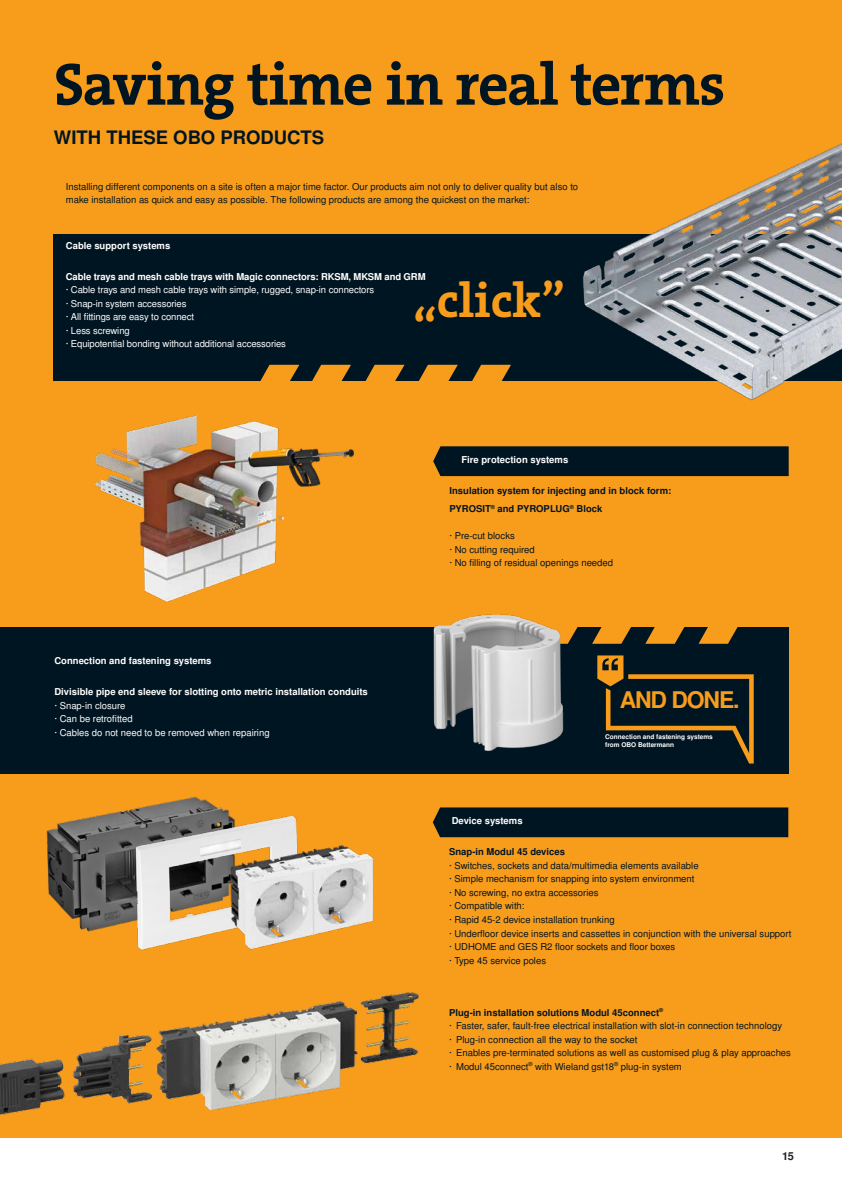
<style>
.page{position:relative;width:842px;height:1191px;background:#fff}
.page>*{position:absolute;margin:0;border:0;box-sizing:border-box;transform-origin:0 0}
.t1{font:700 60px "The Serif B W7";letter-spacing:-.025em;color:#001522}
.t2{font:700 49px "The Serif B W7";color:#f89c1c}
.t3{font:700 23px "Nimbus San LOT";letter-spacing:-.05em;color:#f89c1c}
.t4{font:700 18.5px "Nimbus San LOT";color:#001522}
.t5{font:700 11px "Nimbus San LOT";color:#231f20}
.t6{font:9.5px/13.5px "Nimbus San LOT";color:#001522}
.t7{font:9.5px/13.5px "Nimbus San LOT";letter-spacing:-.01em;color:#fff}
.t8{font:700 9.5px "Nimbus San LOT";color:#fff}
.t9{font:700 9.5px/18px "Nimbus San LOT";color:#001522}
.t10{font:700 6.5px/7.8px "Nimbus San LOT";color:#fff}
.s1{font-weight:700}
</style>
<div class="page">
<div style="left:0;top:0;width:842px;height:1137px;background:#f89c1c"></div>
<img style="left:0;top:992px;width:419px;height:146px">
<img style="left:28px;top:773px;width:70px;height:159px">
<img style="left:98px;top:773px;width:235px;height:229px">
<img style="left:194px;top:795px;width:213px;height:213px">
<div style="left:0;top:627px;width:789px;height:146px;background:#001522"></div>
<div style="left:53px;top:235px;width:789px;height:146px;background:#001522"></div>
<img style="left:566px;top:143px;width:276px;height:258px">
<div style="left:433px;top:446px;width:356px;height:30px;background:#001522"></div>
<svg style="left:698px;top:627px;width:40px;height:17px"></svg>
<svg style="left:645px;top:627px;width:40px;height:17px"></svg>
<svg style="left:592px;top:627px;width:39px;height:17px"></svg>
<svg style="left:472px;top:365px;width:39px;height:16px"></svg>
<svg style="left:419px;top:365px;width:39px;height:16px"></svg>
<svg style="left:365px;top:365px;width:40px;height:16px"></svg>
<svg style="left:312px;top:365px;width:39px;height:16px"></svg>
<svg style="left:260px;top:365px;width:39px;height:16px"></svg>
<svg style="left:597px;top:655px;width:157px;height:108px"></svg>
<img style="left:95px;top:415px;width:259px;height:187px">
<div style="left:433px;top:807px;width:355px;height:30px;background:#001522"></div>
<img style="left:433px;top:614px;width:145px;height:137px">
<h1 class="t1" style="left:54px;top:45px;width:673px">Saving time in real terms</h1>
<h3 class="t4" style="left:54px;top:126px;width:272px">WITH THESE OBO PRODUCTS</h3>
<p class="t6" style="left:66px;top:180px;width:514px;line-height:13px">Installing different components on a site is often a major time factor. Our products aim not only to deliver quality but also to make installation as quick and easy as possible. The following products are among the quickest on the market:</p>
<p class="t8" style="left:66px;top:240px;width:106px">Cable support systems</p>
<p class="t8" style="left:66px;top:271px;width:361px">Cable trays and mesh cable trays with Magic connectors: RKSM, MKSM and GRM</p>
<p class="t7" style="left:66px;top:283px;width:310px">· Cable trays and mesh cable trays with simple, rugged, snap-in connectors · Snap-in system accessories<br>· All fittings are easy to connect<br>· Less screwing<br>· Equipotential bonding without additional accessories</p>
<h2 class="t2" style="left:437px;top:268px;width:130px">click”</h2>
<h2 class="t2" style="left:413px;top:294px;width:25px">“</h2>
<p class="t8" style="left:54px;top:654px;width:159px">Connection and fastening systems</p>
<p class="t8" style="left:54px;top:686px;width:315px">Divisible pipe end sleeve for slotting onto metric installation conduits</p>
<p class="t7" style="left:54px;top:699px;width:217px">· Snap-in closure<br>· Can be retrofitted<br>· Cables do not need to be removed when repairing</p>
<p class="t8" style="left:461px;top:454px;width:108px">Fire protection systems</p>
<p class="t9" style="left:449px;top:482px;width:223px">Insulation system for injecting and in block form:<br>PYROSIT<sup>®</sup> and PYROPLUG<sup>®</sup> Block</p>
<p class="t6" style="left:449px;top:529px;width:165px">· Pre-cut blocks<br>· No cutting required<br>· No filling of residual openings needed</p>
<h3 class="t3" style="left:620px;top:686px;width:121px">AND DONE.</h3>
<p class="t10" style="left:605px;top:733px;width:109px">Connection and fastening systems from OBO Bettermann</p>
<p class="t8" style="left:452px;top:815px;width:72px">Device systems</p>
<p class="t9" style="left:449px;top:843px;width:117px">Snap-in Modul 45 devices</p>
<p class="t6" style="left:449px;top:859px;width:344px">· Switches, sockets and data/multimedia elements available<br>· Simple mechanism for snapping into system environment<br>· No screwing, no extra accessories<br>· Compatible with:<br>· Rapid 45-2 device installation trunking<br>· Underfloor device inserts and cassettes in conjunction with the universal support · UDHOME and GES R2 floor sockets and floor boxes<br>· Type 45 service poles</p>
<p class="t6" style="left:449px;top:1005px;width:343px"><span class="s1">Plug-in installation solutions Modul 45connect</span><sup>®<br></sup>· Faster, safer, fault-free electrical installation with slot-in connection technology<br>· Plug-in connection all the way to the socket<br>· Enables pre-terminated solutions as well as customised plug &amp; play approaches · Modul 45connect<sup>®</sup> with Wieland gst18<sup>®</sup> plug-in system</p>
<p class="t5" style="left:782px;top:1149px;width:13px">15</p>
</div>
